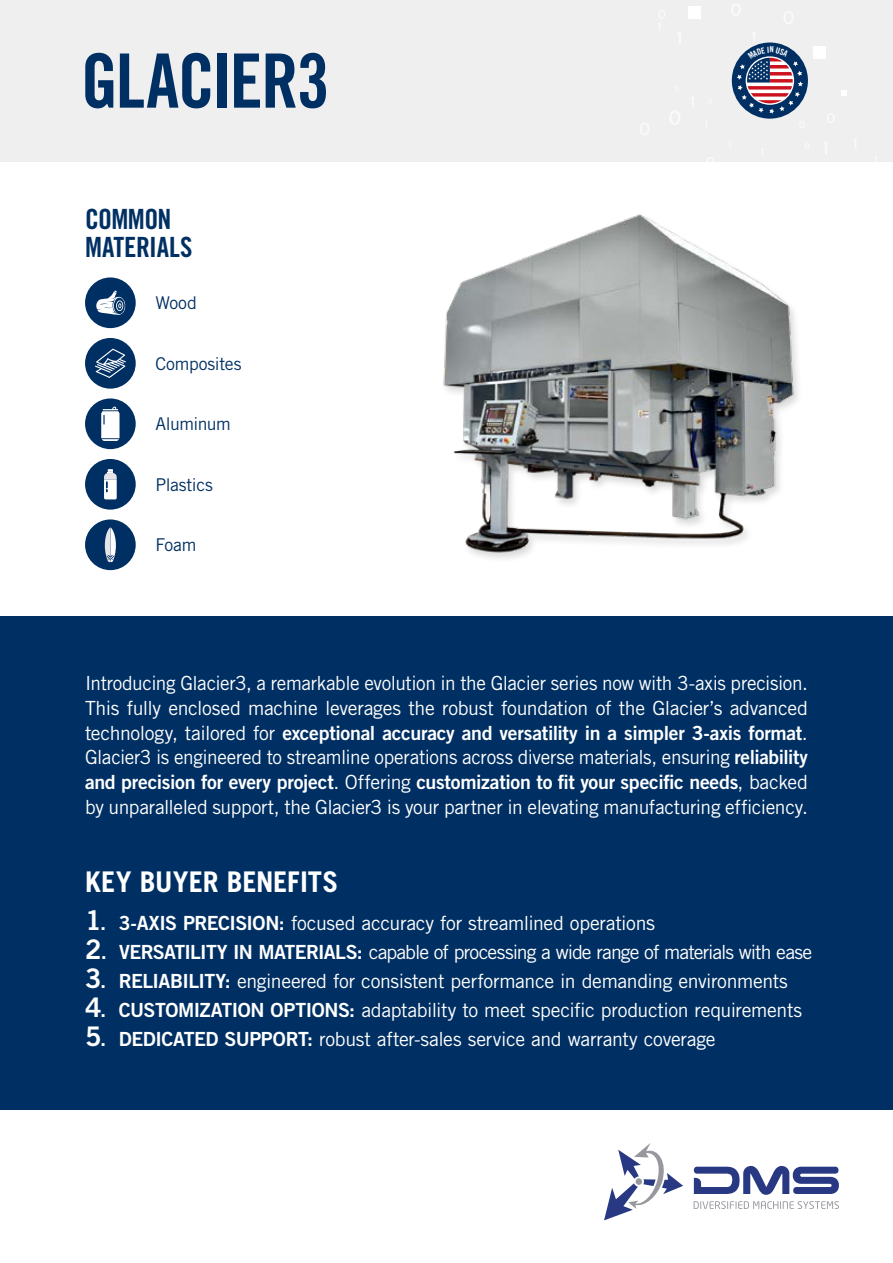
<style>
.page{position:relative;width:893px;height:1263px;background:#fff}
.page>*{position:absolute;margin:0;border:0;box-sizing:border-box;transform-origin:0 0}
.t1{font:75px "Trade Gothic LT Std Bd Cn 20";letter-spacing:-.025em;color:#003063}
.t2{font:700 28.5px "Trade Gothic LT Std";color:#fff}
.t3{font:27.9px/27.9px "Trade Gothic LT Std Bd Cn 20";letter-spacing:-.02em;color:#003063}
.t4{font:19.5px/24.8px "Trade Gothic LT Std";letter-spacing:-.02em;color:#fff}
.t5{font:19.5px "Trade Gothic LT Std Bd 2";letter-spacing:-.015em;color:#fff}
.t6{font:19.5px "Trade Gothic LT Std";letter-spacing:-.05em;color:#fff}
.t7{font:17.55px "Trade Gothic LT Std";letter-spacing:-.025em;color:#003063}
.s1{font-family:"Trade Gothic LT Std"}
.s2{font-family:"Trade Gothic LT Std Bd 2"}
.s3{font-family:"Trade Gothic LT Std Bd 2";font-size:27px}
.s4{font-family:"Trade Gothic LT Std Bd 2";font-size:20.25px}
.s5{font-size:20.25px}
</style>
<div class="page">
<div style="left:0;top:617px;width:893px;height:493px;background:#003063"></div>
<div style="left:0;top:0;width:893px;height:161px;background:#efeff0"></div>
<div style="left:813px;top:47px;width:12px;height:12px;background:#fff"></div>
<div style="left:689px;top:6px;width:12px;height:13px;background:#fff"></div>
<svg style="left:841px;top:91px;width:5px;height:5px"></svg>
<svg style="left:604px;top:1143px;width:79px;height:77px"></svg>
<div style="left:636px;top:1178px;width:6px;height:7px;background:#98979e;border-radius:50%"></div>
<svg style="left:694px;top:1166px;width:145px;height:29px"></svg>
<svg style="left:694px;top:1201px;width:145px;height:8px"></svg>
<div style="left:732px;top:43px;width:76px;height:76px;background:#003063;border-radius:50%"></div>
<img style="left:443px;top:214px;width:355px;height:342px">
<div style="left:85px;top:277px;width:51px;height:51px;background:#003063;border-radius:50%"></div>
<svg style="left:96px;top:291px;width:30px;height:24px"></svg>
<div style="left:85px;top:338px;width:51px;height:51px;background:#003063;border-radius:50%"></div>
<svg style="left:95px;top:349px;width:31px;height:29px"></svg>
<div style="left:85px;top:398px;width:51px;height:51px;background:#003063;border-radius:50%"></div>
<svg style="left:101px;top:407px;width:19px;height:34px"></svg>
<div style="left:85px;top:459px;width:51px;height:51px;background:#003063;border-radius:50%"></div>
<svg style="left:104px;top:469px;width:13px;height:30px"></svg>
<div style="left:85px;top:519px;width:51px;height:51px;background:#003063;border-radius:50%"></div>
<svg style="left:104px;top:527px;width:12px;height:35px"></svg>
<svg style="left:737px;top:42px;width:66px;height:73px"></svg>
<h1 class="t1" style="left:81px;top:35px;width:251px">GLACIER3</h1>
<h3 class="t3" style="left:85px;top:205px;width:109px">COMMON<br>MATERIALS</h3>
<p class="t7" style="left:155px;top:292px;width:43px">Wood</p>
<p class="t7" style="left:155px;top:353px;width:88px">Composites</p>
<p class="t7" style="left:155px;top:413px;width:77px">Aluminum</p>
<p class="t7" style="left:155px;top:474px;width:59px">Plastics</p>
<p class="t7" style="left:155px;top:534px;width:43px">Foam</p>
<p class="t4" style="left:85px;top:670px;width:724px">Introducing Glacier3, a remarkable evolution in the Glacier series now with 3-axis precision.<br>This fully enclosed machine leverages the robust foundation of the Glacier’s advanced</p>
<p class="t5" style="left:85px;top:720px;width:724px"><span class="s1">technology, tailored for</span> exceptional accuracy and versatility in a simpler 3-axis format<span class="s1">.</span></p>
<p class="t4" style="left:85px;top:745px;width:724px">Glacier3 is engineered to streamline operations across diverse materials, ensuring <span class="s2">reliability</span></p>
<p class="t5" style="left:85px;top:770px;width:724px">and precision for every project<span class="s1">. Offering</span> customization to fit your specific needs<span class="s1">, backed</span></p>
<p class="t4" style="left:85px;top:794px;width:724px">by unparalleled support, the Glacier3 is your partner in elevating manufacturing efficiency.</p>
<h2 class="t2" style="left:85px;top:865px;width:255px">KEY BUYER BENEFITS</h2>
<p class="t4" style="left:85px;top:910px;width:572px"><span class="s3">1</span><span class="s4">.</span> <span class="s2">3-AXIS PRECISION:</span> focused accuracy for streamlined operation<span class="s5">s</span></p>
<p class="t6" style="left:85px;top:940px;width:729px"><span class="s3">2</span><span class="s4">.</span> <span class="s2">VERSATILITY IN MATERIALS:</span> capable of processing a wide range of materials with ease</p>
<p class="t4" style="left:85px;top:968px;width:704px"><span class="s3">3</span><span class="s4">.</span> <span class="s2">RELIABILITY:</span> engineered for consistent performance in demanding environments</p>
<p class="t4" style="left:85px;top:997px;width:719px"><span class="s3">4</span><span class="s4">.</span> <span class="s2">CUSTOMIZATION OPTIONS:</span> adaptability to meet specific production requirements</p>
<p class="t4" style="left:85px;top:1026px;width:632px"><span class="s3">5</span><span class="s4">.</span> <span class="s2">DEDICATED SUPPORT:</span> robust after-sales service and warranty coverage</p>
</div>
